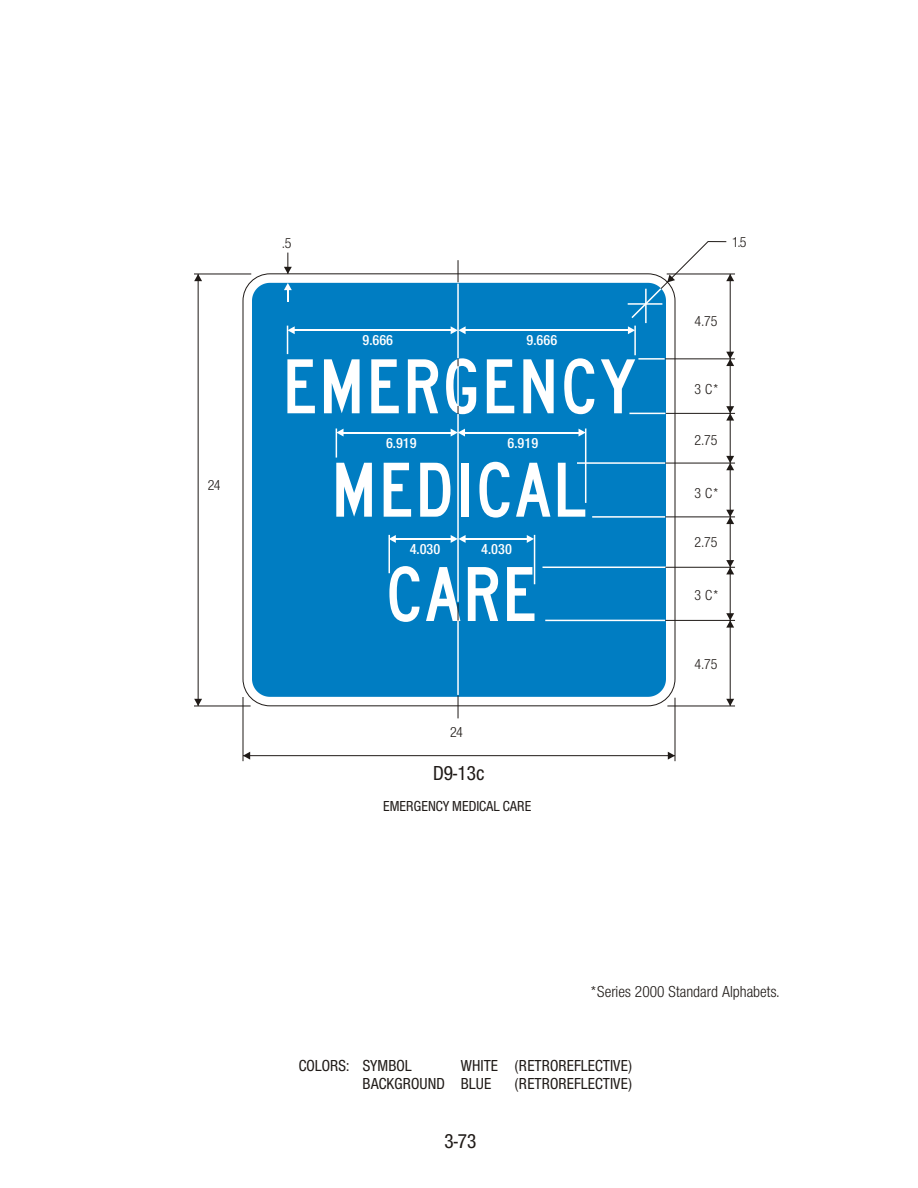
<style>
.page{position:relative;width:918px;height:1188px;background:#fff}
.page>*{position:absolute;margin:0;border:0;box-sizing:border-box;transform-origin:0 0}
.t1{font:189.3px "Series C2000";color:#fff}
.t2{font:500 condensed 21px "Nimbus San Nov T";color:#1f1a17}
.t3{font:500 condensed 16.5px/18.1px "Nimbus San Nov T";color:#1f1a17}
.t4{font:condensed 16.5px "Nimbus San Nov T";color:#1f1a17}
.t5{font:condensed 15px "Nimbus San Nov T";color:#1f1a17}
.t6{font:600 condensed 15px "Nimbus San Nov T";color:#fff}
.t7{font:500 condensed 15px "Nimbus San Nov T";color:#1f1a17}
</style>
<div class="page">
<div style="left:252px;top:283px;width:414px;height:414px;background:#007dc2"></div>
<svg style="left:458px;top:260px;width:1px;height:22px"></svg>
<svg style="left:458px;top:603px;width:1px;height:17px"></svg>
<svg style="left:458px;top:696px;width:1px;height:22px"></svg>
<hr style="left:457px;top:284px;width:2px;height:74px;background:#fff">
<hr style="left:457px;top:414px;width:2px;height:188px;background:#fff">
<hr style="left:457px;top:620px;width:2px;height:75px;background:#fff">
<hr style="left:457px;top:366px;width:2px;height:40px;background:#fff">
<hr style="left:638px;top:358px;width:27px;height:2px;background:#fff">
<hr style="left:629px;top:413px;width:36px;height:1px;background:#fff">
<hr style="left:577px;top:462px;width:88px;height:2px;background:#fff">
<hr style="left:592px;top:516px;width:73px;height:2px;background:#fff">
<hr style="left:543px;top:567px;width:123px;height:1px;background:#fff">
<hr style="left:545px;top:620px;width:120px;height:1px;background:#fff">
<hr style="left:667px;top:274px;width:68px;height:1px;background:#1f1a17">
<hr style="left:665px;top:359px;width:70px;height:1px;background:#1f1a17">
<hr style="left:666px;top:413px;width:69px;height:1px;background:#1f1a17">
<hr style="left:665px;top:463px;width:70px;height:1px;background:#1f1a17">
<hr style="left:665px;top:517px;width:70px;height:1px;background:#1f1a17">
<hr style="left:665px;top:567px;width:70px;height:1px;background:#1f1a17">
<hr style="left:665px;top:620px;width:70px;height:1px;background:#1f1a17">
<hr style="left:667px;top:706px;width:68px;height:1px;background:#1f1a17">
<hr style="left:730px;top:274px;width:1px;height:85px;background:#1f1a17">
<hr style="left:730px;top:413px;width:1px;height:50px;background:#1f1a17">
<hr style="left:730px;top:517px;width:1px;height:50px;background:#1f1a17">
<hr style="left:730px;top:620px;width:1px;height:86px;background:#1f1a17">
<svg style="left:726px;top:699px;width:8px;height:7px"></svg>
<hr style="left:730px;top:359px;width:1px;height:54px;background:#1f1a17">
<svg style="left:726px;top:352px;width:8px;height:14px"></svg>
<svg style="left:726px;top:406px;width:8px;height:15px"></svg>
<hr style="left:730px;top:463px;width:1px;height:54px;background:#1f1a17">
<svg style="left:726px;top:456px;width:8px;height:14px"></svg>
<svg style="left:726px;top:510px;width:8px;height:14px"></svg>
<hr style="left:730px;top:567px;width:1px;height:53px;background:#1f1a17">
<svg style="left:726px;top:560px;width:8px;height:14px"></svg>
<svg style="left:726px;top:613px;width:8px;height:15px"></svg>
<hr style="left:243px;top:697px;width:1px;height:64px;background:#1f1a17">
<hr style="left:675px;top:698px;width:1px;height:63px;background:#1f1a17">
<hr style="left:243px;top:755px;width:432px;height:1px;background:#1f1a17">
<svg style="left:243px;top:752px;width:7px;height:8px"></svg>
<svg style="left:668px;top:752px;width:7px;height:8px"></svg>
<hr style="left:194px;top:274px;width:57px;height:1px;background:#1f1a17">
<hr style="left:194px;top:706px;width:57px;height:1px;background:#1f1a17">
<hr style="left:198px;top:274px;width:1px;height:432px;background:#1f1a17">
<svg style="left:194px;top:274px;width:8px;height:7px"></svg>
<svg style="left:194px;top:699px;width:8px;height:7px"></svg>
<svg style="left:284px;top:253px;width:8px;height:21px"></svg>
<svg style="left:284px;top:283px;width:8px;height:19px"></svg>
<hr style="left:628px;top:303px;width:34px;height:2px;background:#fff">
<hr style="left:645px;top:289px;width:2px;height:34px;background:#fff">
<svg style="left:630px;top:241px;width:104px;height:79px"></svg>
<hr style="left:634px;top:326px;width:2px;height:29px;background:#fff">
<svg style="left:287px;top:326px;width:8px;height:28px"></svg>
<hr style="left:294px;top:330px;width:157px;height:1px;background:#fff">
<svg style="left:451px;top:326px;width:15px;height:8px"></svg>
<hr style="left:465px;top:330px;width:164px;height:1px;background:#fff">
<svg style="left:628px;top:326px;width:7px;height:8px"></svg>
<hr style="left:585px;top:429px;width:1px;height:74px;background:#fff">
<svg style="left:336px;top:429px;width:8px;height:29px"></svg>
<hr style="left:343px;top:432px;width:108px;height:1px;background:#fff">
<svg style="left:451px;top:429px;width:14px;height:8px"></svg>
<hr style="left:464px;top:432px;width:115px;height:1px;background:#fff">
<svg style="left:579px;top:429px;width:6px;height:8px"></svg>
<hr style="left:389px;top:535px;width:1px;height:38px;background:#fff">
<hr style="left:534px;top:535px;width:1px;height:49px;background:#fff">
<svg style="left:390px;top:535px;width:6px;height:8px"></svg>
<hr style="left:395px;top:538px;width:56px;height:2px;background:#fff">
<svg style="left:451px;top:535px;width:15px;height:8px"></svg>
<hr style="left:465px;top:538px;width:62px;height:2px;background:#fff">
<svg style="left:527px;top:535px;width:7px;height:8px"></svg>
<p class="t5" style="left:208px;top:479px;width:14px">24</p>
<p class="t5" style="left:282px;top:236px;width:11px">.5</p>
<p class="t5" style="left:732px;top:235px;width:16px">1.5</p>
<p class="t6" style="left:362px;top:333px;width:32px">9.666</p>
<p class="t6" style="left:527px;top:333px;width:32px">9.666</p>
<h1 class="t1" style="left:282px;top:243px;width:357px">EMERGENCY</h1>
<p class="t6" style="left:386px;top:437px;width:32px">6.919</p>
<p class="t6" style="left:508px;top:437px;width:32px">6.919</p>
<h1 class="t1" style="left:330px;top:347px;width:258px">MEDICAL</h1>
<p class="t6" style="left:410px;top:542px;width:32px">4.030</p>
<p class="t6" style="left:481px;top:542px;width:32px">4.030</p>
<h1 class="t1" style="left:385px;top:451px;width:155px">CARE</h1>
<p class="t5" style="left:450px;top:725px;width:14px">24</p>
<p class="t2" style="left:433px;top:763px;width:53px">D9-13c</p>
<p class="t7" style="left:383px;top:799px;width:150px">EMERGENCY MEDICAL CARE</p>
<p class="t5" style="left:695px;top:314px;width:24px">4.75</p>
<p class="t5" style="left:695px;top:382px;width:26px">3 C*</p>
<p class="t5" style="left:695px;top:433px;width:24px">2.75</p>
<p class="t5" style="left:695px;top:487px;width:26px">3 C*</p>
<p class="t5" style="left:695px;top:535px;width:24px">2.75</p>
<p class="t5" style="left:695px;top:589px;width:26px">3 C*</p>
<p class="t5" style="left:695px;top:657px;width:24px">4.75</p>
<p class="t4" style="left:590px;top:984px;width:191px">*Series 2000 Standard Alphabets.</p>
<p class="t3" style="left:299px;top:1057px;width:114px">COLORS: SYMBOL</p>
<p class="t3" style="left:363px;top:1057px;width:271px;text-indent:98px">WHITE (RETROREFLECTIVE)<br>BACKGROUND BLUE</p>
<p class="t3" style="left:515px;top:1075px;width:119px">(RETROREFLECTIVE)</p>
<p class="t2" style="left:444px;top:1131px;width:34px">3-73</p>
</div>
